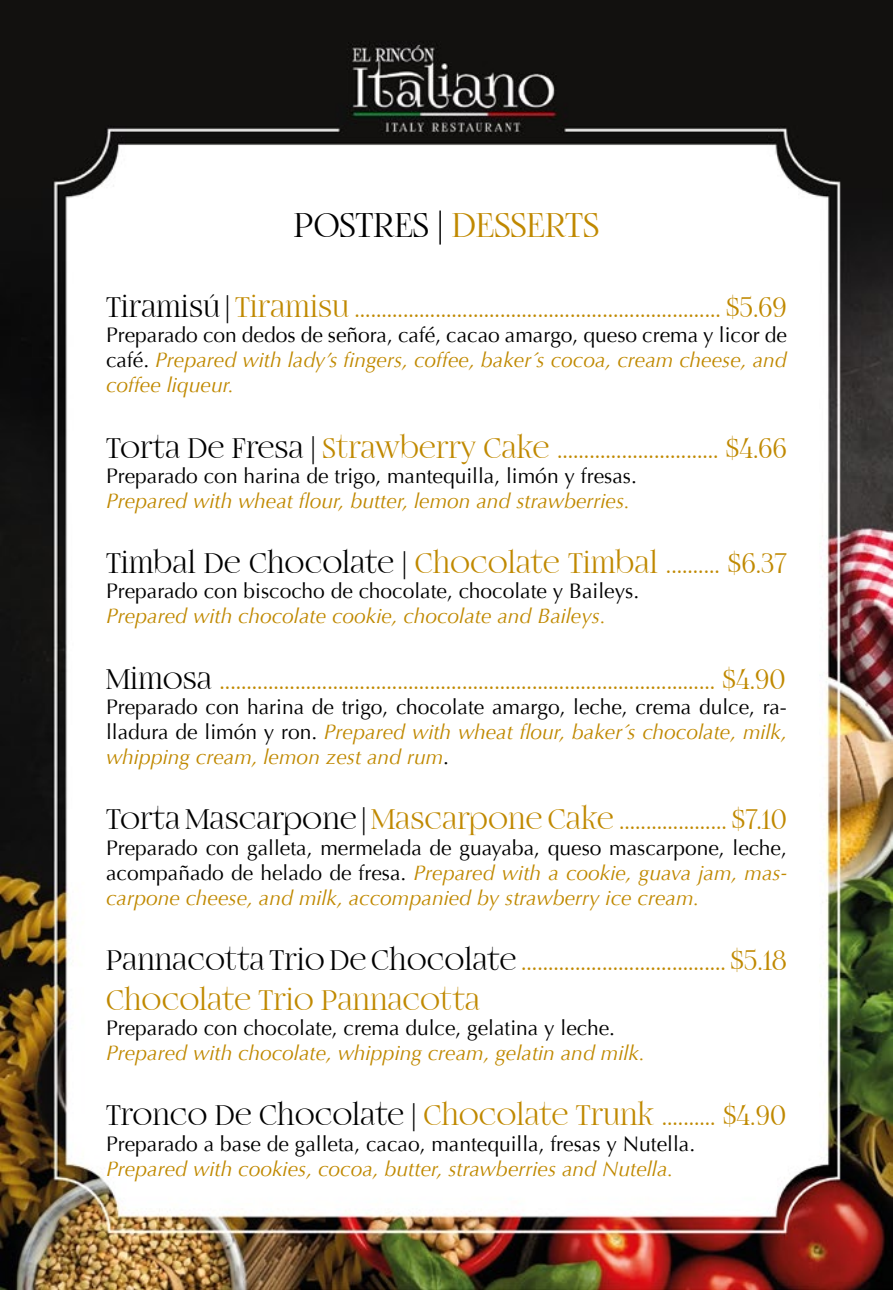
<style>
.page{position:relative;width:893px;height:1290px;background:#fff}
.page>*{position:absolute;margin:0;border:0;box-sizing:border-box;transform-origin:0 0}
.t1{font:40.25px "Fogtwo No 5";color:#000}
.t2{font:33.25px/39.9px "Fogtwo No 5";color:#c08900}
.t3{font:21px/25.2px "Optima";color:#000;text-align:justify}
.t4{font:italic 21px/25.2px "Optima";color:#c08900;text-align:justify}
.s1{color:#c08900}
.s2{color:#000}
.s3{font-style:normal;color:#000}
.s4{font-style:italic;color:#c08900}
</style>
<div class="page">
<img style="left:0;top:0;width:893px;height:1290px">
<h1 class="t1" style="left:294px;top:206px;width:307px">POSTRES | <span class="s1">DESSERTS</span></h1>
<h2 class="t2" style="left:106px;top:288px;width:682px"><span class="s2">Tiramisú |</span> Tiramisu .................................................................... $5.69</h2>
<p class="t4" style="left:106px;top:322px;width:682px"><span class="s3">Preparado con dedos de señora, café, cacao amargo, queso crema y licor de café.</span> Prepared with lady’s fingers, coffee, baker´s cocoa, cream cheese, and coffee liqueur.</p>
<h2 class="t2" style="left:106px;top:428px;width:682px"><span class="s2">Torta De Fresa |</span> Strawberry Cake .............................. $4.66</h2>
<p class="t3" style="left:106px;top:463px;width:532px">Preparado con harina de trigo, mantequilla, limón y fresas.</p>
<p class="t4" style="left:106px;top:488px;width:526px">Prepared with wheat flour, butter, lemon and strawberries.</p>
<h2 class="t2" style="left:106px;top:544px;width:682px"><span class="s2">Timbal De Chocolate |</span> Chocolate Timbal .......... $6.37</h2>
<p class="t3" style="left:106px;top:579px;width:535px">Preparado con biscocho de chocolate, chocolate y Baileys.</p>
<p class="t4" style="left:106px;top:604px;width:501px">Prepared with chocolate cookie, chocolate and Baileys.</p>
<h2 class="t2" style="left:106px;top:659px;width:681px"><span class="s2">Mimosa</span> ............................................................................................ $4.90</h2>
<p class="t3" style="left:106px;top:694px;width:682px">Preparado con harina de trigo, chocolate amargo, leche, crema dulce, ra&shy;lladura de limón y ron. <span class="s4">Prepared with wheat flour, baker´s chocolate, milk, whipping cream, lemon zest and rum</span>.</p>
<h2 class="t2" style="left:106px;top:800px;width:682px"><span class="s2">Torta Mascarpone |</span> Mascarpone Cake .................... $7.10</h2>
<p class="t3" style="left:106px;top:835px;width:682px">Preparado con galleta, mermelada de guayaba, queso mascarpone, leche, acompañado de helado de fresa. <span class="s4">Prepared with a cookie, guava jam, mas&shy;carpone cheese, and milk, accompanied by strawberry ice cream.</span></p>
<h2 class="t2" style="left:106px;top:941px;width:682px"><span class="s2">Pannacotta Trio De Chocolate</span> ...................................... $5.18<br>Chocolate Trio Pannacotta</h2>
<p class="t3" style="left:106px;top:1016px;width:510px">Preparado con chocolate, crema dulce, gelatina y leche.</p>
<p class="t4" style="left:106px;top:1041px;width:540px">Prepared with chocolate, whipping cream, gelatin and milk.</p>
<h2 class="t2" style="left:106px;top:1096px;width:682px"><span class="s2">Tronco De Chocolate |</span> Chocolate Trunk .......... $4.90</h2>
<p class="t3" style="left:106px;top:1131px;width:591px">Preparado a base de galleta, cacao, mantequilla, fresas y Nutella.</p>
<p class="t4" style="left:106px;top:1156px;width:569px">Prepared with cookies, cocoa, butter, strawberries and Nutella.</p>
</div>
